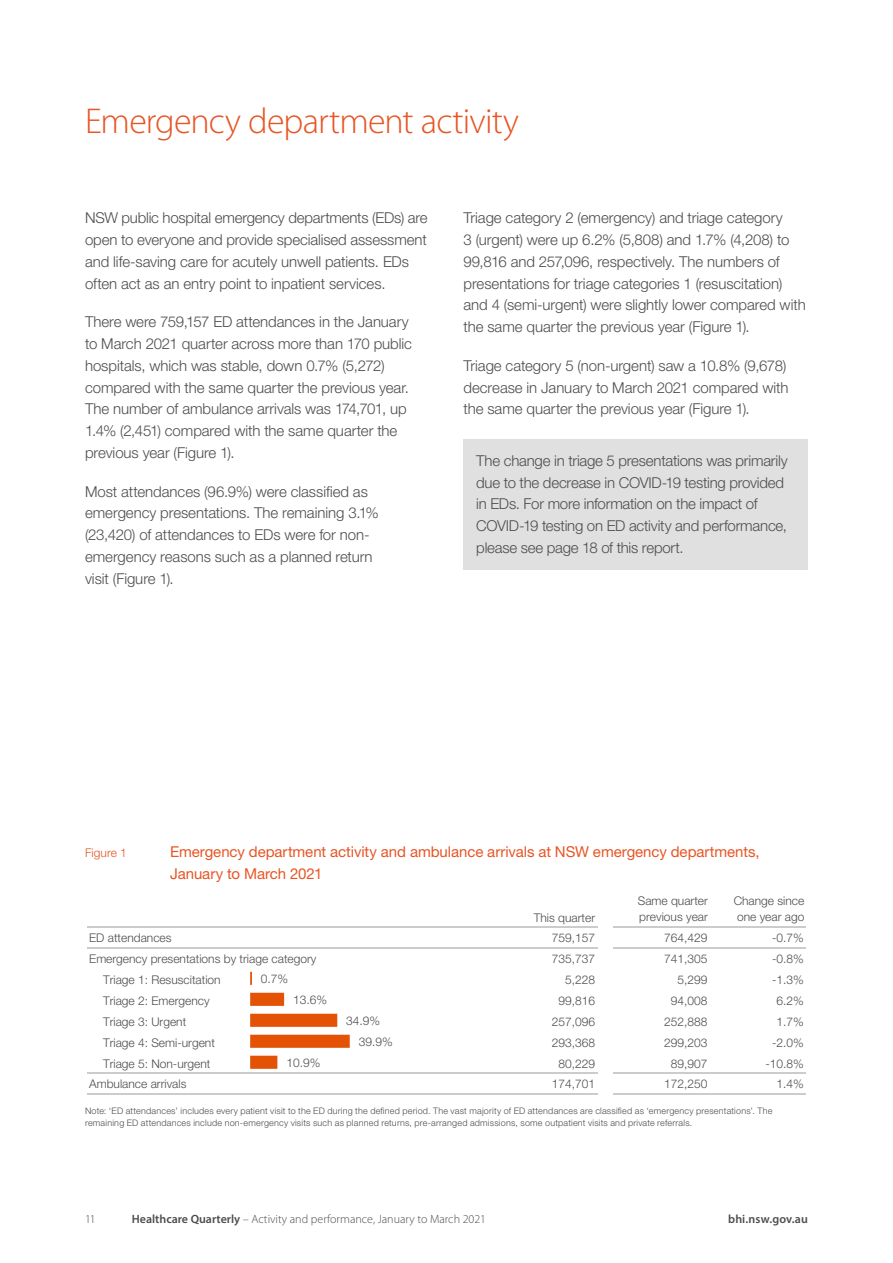
<style>
.page{position:relative;width:893px;height:1263px;background:#fff}
.page>*{position:absolute;margin:0;border:0;box-sizing:border-box;transform-origin:0 0}
.t1{font:300 36px "Myriad Pro";letter-spacing:-.02em;color:#e75525}
.t2{font:300 15px/21.8px "Helvetica Neue LT Std";letter-spacing:-.005em;color:#4d4d4f}
.t3{font:15px/21.8px "Helvetica Neue LT Std";letter-spacing:-.005em;color:#e75525}
.t4{font:300 12px/15.6px "Helvetica Neue LT Std";color:#4d4d4f}
.t5{font:300 12px "Myriad Pro";color:#4d4d4f}
.t6{font:600 12px "Myriad Pro";letter-spacing:.005em;color:#4d4d4f}
.t7{font:300 12px "Helvetica Neue LT Std";letter-spacing:.005em;color:#e75525}
.t8{font:300 9px/12px "Helvetica Neue LT Std";letter-spacing:.025em;color:#4d4d4f}
.s1{font-weight:600}
</style>
<div class="page">
<div style="left:463px;top:439px;width:345px;height:131px;background:#e1e0e0"></div>
<hr style="left:87px;top:926px;width:510px;height:1px;background:#ccc">
<hr style="left:87px;top:947px;width:510px;height:1px;background:#ccc">
<hr style="left:87px;top:1073px;width:510px;height:1px;background:#ccc">
<hr style="left:87px;top:1094px;width:510px;height:1px;background:#ccc">
<hr style="left:614px;top:926px;width:192px;height:1px;background:#ccc">
<hr style="left:614px;top:947px;width:192px;height:1px;background:#ccc">
<hr style="left:614px;top:1073px;width:192px;height:1px;background:#ccc">
<hr style="left:614px;top:1094px;width:192px;height:1px;background:#ccc">
<svg style="left:250px;top:972px;width:100px;height:97px"></svg>
<h1 class="t1" style="left:85px;top:102px;width:435px">Emergency department activity</h1>
<p class="t2" style="left:85px;top:207px;width:344px">NSW public hospital emergency departments (EDs) are open to everyone and provide specialised assessment and life-saving care for acutely unwell patients. EDs often act as an entry point to inpatient services.</p>
<p class="t2" style="left:85px;top:311px;width:328px">There were 759,157 ED attendances in the January to March 2021 quarter across more than 170 public hospitals, which was stable, down 0.7% (5,272) compared with the same quarter the previous year.<br>The number of ambulance arrivals was 174,701, up 1.4% (2,451) compared with the same quarter the previous year (Figure 1).</p>
<p class="t2" style="left:85px;top:480px;width:295px">Most attendances (96.9%) were classified as emergency presentations. The remaining 3.1% (23,420) of attendances to EDs were for non&shy;emergency reasons such as a planned return visit (Figure 1).</p>
<p class="t2" style="left:463px;top:207px;width:344px">Triage category 2 (emergency) and triage category<br>3 (urgent) were up 6.2% (5,808) and 1.7% (4,208) to 99,816 and 257,096, respectively. The numbers of presentations for triage categories 1 (resuscitation) and 4 (semi-urgent) were slightly lower compared with the same quarter the previous year (Figure 1).</p>
<p class="t2" style="left:463px;top:354px;width:326px">Triage category 5 (non-urgent) saw a 10.8% (9,678) decrease in January to March 2021 compared with the same quarter the previous year (Figure 1).</p>
<p class="t2" style="left:476px;top:449px;width:313px">The change in triage 5 presentations was primarily due to the decrease in COVID-19 testing provided in EDs. For more information on the impact of COVID-19 testing on ED activity and performance, please see page 18 of this report.</p>
<p class="t7" style="left:85px;top:845px;width:43px">Figure 1</p>
<p class="t3" style="left:170px;top:840px;width:591px">Emergency department activity and ambulance arrivals at NSW emergency departments,<br>January to March 2021</p>
<p class="t4" style="left:534px;top:910px;width:63px">This quarter</p>
<p class="t4" style="left:638px;top:893px;width:72px">Same quarter previous year</p>
<p class="t4" style="left:734px;top:893px;width:72px">Change since one year ago</p>
<p class="t4" style="left:89px;top:929px;width:84px">ED attendances</p>
<p class="t4" style="left:552px;top:929px;width:45px">759,157</p>
<p class="t4" style="left:664px;top:929px;width:45px">764,429</p>
<p class="t4" style="left:772px;top:929px;width:33px">-0.7%</p>
<p class="t4" style="left:89px;top:950px;width:229px">Emergency presentations by triage category</p>
<p class="t4" style="left:552px;top:950px;width:45px">735,737</p>
<p class="t4" style="left:664px;top:950px;width:45px">741,305</p>
<p class="t4" style="left:772px;top:950px;width:33px">-0.8%</p>
<p class="t4" style="left:103px;top:971px;width:119px">Triage 1: Resuscitation</p>
<p class="t4" style="left:565px;top:971px;width:31px">5,228</p>
<p class="t4" style="left:678px;top:971px;width:31px">5,299</p>
<p class="t4" style="left:772px;top:971px;width:33px">-1.3%</p>
<p class="t4" style="left:103px;top:992px;width:108px">Triage 2: Emergency</p>
<p class="t4" style="left:558px;top:992px;width:38px">99,816</p>
<p class="t4" style="left:671px;top:992px;width:38px">94,008</p>
<p class="t4" style="left:777px;top:992px;width:29px">6.2%</p>
<p class="t4" style="left:103px;top:1013px;width:85px">Triage 3: Urgent</p>
<p class="t4" style="left:552px;top:1013px;width:45px">257,096</p>
<p class="t4" style="left:664px;top:1013px;width:45px">252,888</p>
<p class="t4" style="left:777px;top:1013px;width:29px">1.7%</p>
<p class="t4" style="left:103px;top:1034px;width:113px">Triage 4: Semi-urgent</p>
<p class="t4" style="left:552px;top:1034px;width:45px">293,368</p>
<p class="t4" style="left:664px;top:1034px;width:45px">299,203</p>
<p class="t4" style="left:772px;top:1034px;width:33px">-2.0%</p>
<p class="t4" style="left:103px;top:1055px;width:109px">Triage 5: Non-urgent</p>
<p class="t4" style="left:558px;top:1055px;width:38px">80,229</p>
<p class="t4" style="left:671px;top:1055px;width:38px">89,907</p>
<p class="t4" style="left:765px;top:1055px;width:40px">-10.8%</p>
<p class="t4" style="left:89px;top:1076px;width:99px">Ambulance arrivals</p>
<p class="t4" style="left:552px;top:1076px;width:45px">174,701</p>
<p class="t4" style="left:664px;top:1076px;width:45px">172,250</p>
<p class="t4" style="left:777px;top:1076px;width:29px">1.4%</p>
<p class="t4" style="left:261px;top:970px;width:29px">0.7%</p>
<p class="t4" style="left:293px;top:991px;width:35px">13.6%</p>
<p class="t4" style="left:359px;top:1010px;width:35px;line-height:21px;text-indent:-12px">34.9%<br>39.9%</p>
<p class="t4" style="left:286px;top:1054px;width:35px">10.9%</p>
<p class="t8" style="left:85px;top:1105px;width:689px">Note: ‘ED attendances’ includes every patient visit to the ED during the defined period. The vast majority of ED attendances are classified as ‘emergency presentations’. The remaining ED attendances include non-emergency visits such as planned returns, pre-arranged admissions, some outpatient visits and private referrals.</p>
<p class="t5" style="left:85px;top:1212px;width:12px">11</p>
<p class="t5" style="left:132px;top:1212px;width:356px"><span class="s1">Healthcare Quarterly</span> – Activity and performance, January to March 2021</p>
<p class="t6" style="left:728px;top:1211px;width:81px">bhi.nsw.gov.au</p>
</div>
